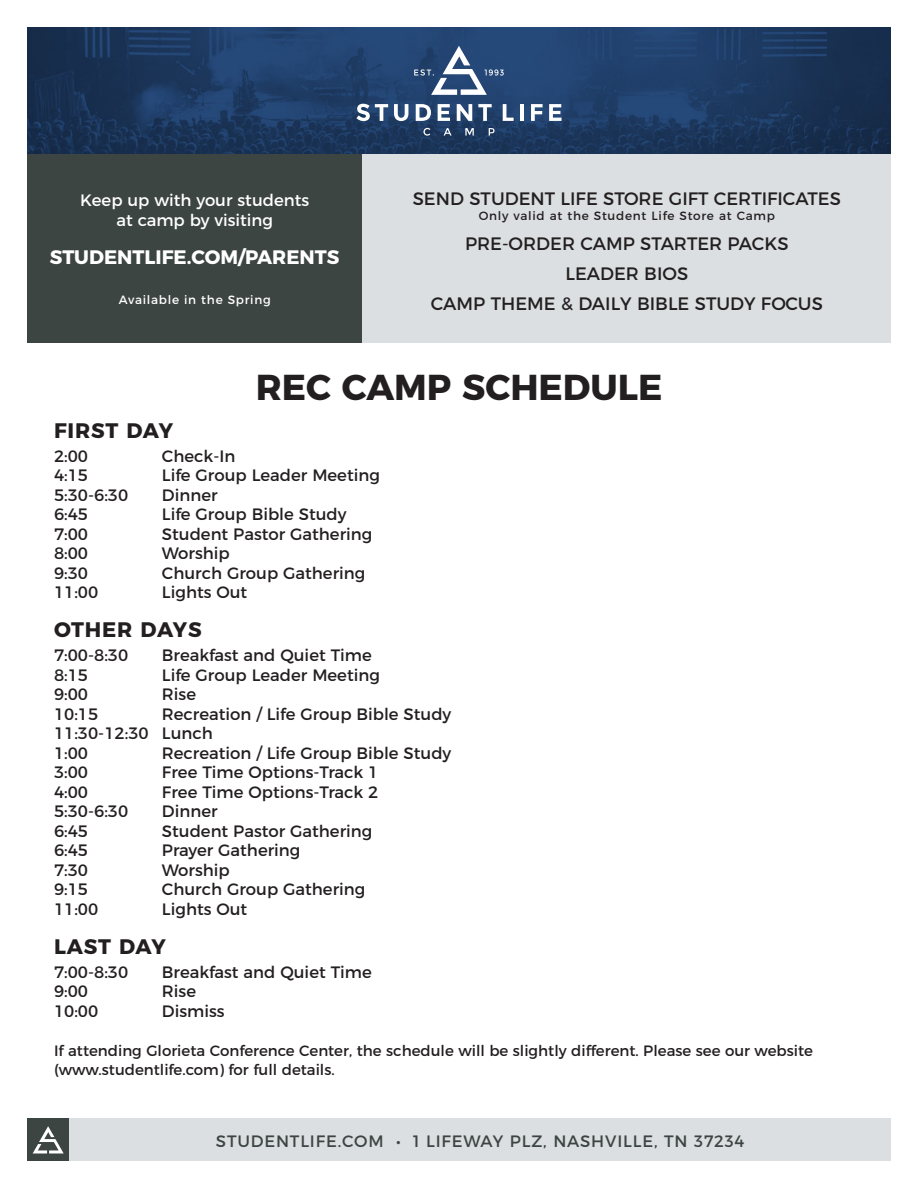
<style>
.page{position:relative;width:918px;height:1188px;background:#fff}
.page>*{position:absolute;margin:0;border:0;box-sizing:border-box;transform-origin:0 0}
.Header_1{font:700 36px "Montserrat";color:#231f20}
.Header_3{font:700 21px "Montserrat";letter-spacing:.04em;color:#231f20}
.t1{font:700 19.5px "Montserrat";color:#fff}
.t2{font:18px "Montserrat";color:#231f20}
.Body{font:16.5px "Montserrat";color:#231f20}
.t3{font:16.5px "Montserrat";letter-spacing:.05em;color:#3d4543}
.Body-2{font:16.5px/19.5px "Montserrat";color:#fff;text-align:center}
.Body-3{font:15px/19.5px "Montserrat";color:#231f20}
.t4{font:12px "Montserrat";letter-spacing:.06em;color:#231f20}
.t5{font:12px "Montserrat";letter-spacing:.06em;color:#fff}
</style>
<div class="page">
<img style="left:27px;top:27px;width:864px;height:127px">
<svg style="left:414px;top:46px;width:90px;height:49px;background:#4e698e"></svg>
<svg style="left:356px;top:104px;width:32px;height:17px"></svg>
<svg style="left:394px;top:104px;width:14px;height:17px"></svg>
<svg style="left:416px;top:104px;width:15px;height:17px"></svg>
<svg style="left:438px;top:104px;width:12px;height:17px"></svg>
<svg style="left:457px;top:104px;width:15px;height:17px"></svg>
<svg style="left:478px;top:104px;width:14px;height:17px"></svg>
<svg style="left:503px;top:104px;width:11px;height:17px"></svg>
<hr style="left:520px;top:104px;width:4px;height:17px;background:#fff">
<svg style="left:531px;top:104px;width:12px;height:17px"></svg>
<svg style="left:549px;top:104px;width:13px;height:17px"></svg>
<svg style="left:423px;top:128px;width:7px;height:8px"></svg>
<svg style="left:444px;top:128px;width:8px;height:8px"></svg>
<svg style="left:465px;top:128px;width:9px;height:8px"></svg>
<svg style="left:489px;top:128px;width:6px;height:8px"></svg>
<div style="left:27px;top:1119px;width:42px;height:42px;background:#3d4543"></div>
<div style="left:69px;top:1119px;width:822px;height:42px;background:#dbdfe2"></div>
<svg style="left:33px;top:1126px;width:31px;height:27px"></svg>
<div style="left:27px;top:154px;width:336px;height:189px;background:#3d4543"></div>
<div style="left:363px;top:154px;width:528px;height:189px;background:#dbdfe2"></div>
<p class="Body-2" style="left:80px;top:189px;width:231px">Keep up with your students at camp by visiting</p>
<p class="t2" style="left:413px;top:184px;width:430px">SEND STUDENT LIFE STORE GIFT CERTIFICATES</p>
<p class="t4" style="left:479px;top:206px;width:298px">Only valid at the Student Life Store at Camp</p>
<p class="t2" style="left:465px;top:229px;width:325px">PRE-ORDER CAMP STARTER PACKS</p>
<p class="t2" style="left:565px;top:259px;width:124px">LEADER BIOS</p>
<p class="t1" style="left:50px;top:241px;width:291px">STUDENTLIFE.COM/PARENTS</p>
<p class="t5" style="left:119px;top:291px;width:153px">Available in the Spring</p>
<p class="t2" style="left:431px;top:289px;width:394px">CAMP THEME &amp; DAILY BIBLE STUDY FOCUS</p>
<p class="Header_1" style="left:256px;top:358px;width:408px">REC CAMP SCHEDULE</p>
<p class="Header_3" style="left:54px;top:413px;width:121px">FIRST DAY</p>
<p class="Body" style="left:54px;top:443px;width:36px">2:00</p>
<p class="Body" style="left:162px;top:443px;width:75px">Check-In</p>
<p class="Body" style="left:54px;top:462px;width:36px">4:15</p>
<p class="Body" style="left:162px;top:462px;width:219px">Life Group Leader Meeting</p>
<p class="Body" style="left:54px;top:482px;width:76px">5:30-6:30</p>
<p class="Body" style="left:162px;top:482px;width:57px">Dinner</p>
<p class="Body" style="left:54px;top:501px;width:36px">6:45</p>
<p class="Body" style="left:162px;top:501px;width:186px">Life Group Bible Study</p>
<p class="Body" style="left:54px;top:521px;width:36px">7:00</p>
<p class="Body" style="left:162px;top:521px;width:212px">Student Pastor Gathering</p>
<p class="Body" style="left:54px;top:540px;width:36px">8:00</p>
<p class="Body" style="left:162px;top:540px;width:69px">Worship</p>
<p class="Body" style="left:54px;top:560px;width:36px">9:30</p>
<p class="Body" style="left:162px;top:560px;width:205px">Church Group Gathering</p>
<p class="Body" style="left:54px;top:579px;width:46px">11:00</p>
<p class="Body" style="left:162px;top:579px;width:87px">Lights Out</p>
<p class="Header_3" style="left:54px;top:613px;width:149px">OTHER DAYS</p>
<p class="Body" style="left:54px;top:642px;width:76px">7:00-8:30</p>
<p class="Body" style="left:162px;top:642px;width:211px">Breakfast and Quiet Time</p>
<p class="Body" style="left:54px;top:662px;width:36px">8:15</p>
<p class="Body" style="left:162px;top:662px;width:219px">Life Group Leader Meeting</p>
<p class="Body" style="left:54px;top:681px;width:36px">9:00</p>
<p class="Body" style="left:162px;top:681px;width:36px">Rise</p>
<p class="Body" style="left:54px;top:701px;width:46px">10:15</p>
<p class="Body" style="left:162px;top:701px;width:291px">Recreation / Life Group Bible Study</p>
<p class="Body" style="left:54px;top:720px;width:160px">11:30-12:30 Lunch</p>
<p class="Body" style="left:54px;top:740px;width:36px">1:00</p>
<p class="Body" style="left:162px;top:740px;width:291px">Recreation / Life Group Bible Study</p>
<p class="Body" style="left:54px;top:759px;width:36px">3:00</p>
<p class="Body" style="left:162px;top:759px;width:218px">Free Time Options-Track 1</p>
<p class="Body" style="left:54px;top:779px;width:36px">4:00</p>
<p class="Body" style="left:162px;top:779px;width:218px">Free Time Options-Track 2</p>
<p class="Body" style="left:54px;top:798px;width:76px">5:30-6:30</p>
<p class="Body" style="left:162px;top:798px;width:57px">Dinner</p>
<p class="Body" style="left:54px;top:818px;width:36px">6:45</p>
<p class="Body" style="left:162px;top:818px;width:212px">Student Pastor Gathering</p>
<p class="Body" style="left:54px;top:837px;width:36px">6:45</p>
<p class="Body" style="left:162px;top:837px;width:140px">Prayer Gathering</p>
<p class="Body" style="left:54px;top:857px;width:36px">7:30</p>
<p class="Body" style="left:162px;top:857px;width:69px">Worship</p>
<p class="Body" style="left:54px;top:876px;width:36px">9:15</p>
<p class="Body" style="left:162px;top:876px;width:205px">Church Group Gathering</p>
<p class="Body" style="left:54px;top:896px;width:46px">11:00</p>
<p class="Body" style="left:162px;top:896px;width:87px">Lights Out</p>
<p class="Header_3" style="left:54px;top:929px;width:113px">LAST DAY</p>
<p class="Body" style="left:54px;top:959px;width:76px">7:00-8:30</p>
<p class="Body" style="left:162px;top:959px;width:211px">Breakfast and Quiet Time</p>
<p class="Body" style="left:54px;top:978px;width:36px">9:00</p>
<p class="Body" style="left:162px;top:978px;width:36px">Rise</p>
<p class="Body" style="left:54px;top:998px;width:46px">10:00</p>
<p class="Body" style="left:162px;top:998px;width:64px">Dismiss</p>
<p class="Body-3" style="left:54px;top:1040px;width:760px">If attending Glorieta Conference Center, the schedule will be slightly different. Please see our website (www.studentlife.com) for full details.</p>
<p class="t3" style="left:216px;top:1128px;width:530px">STUDENTLIFE.COM • 1 LIFEWAY PLZ, NASHVILLE, TN 37234</p>
</div>
